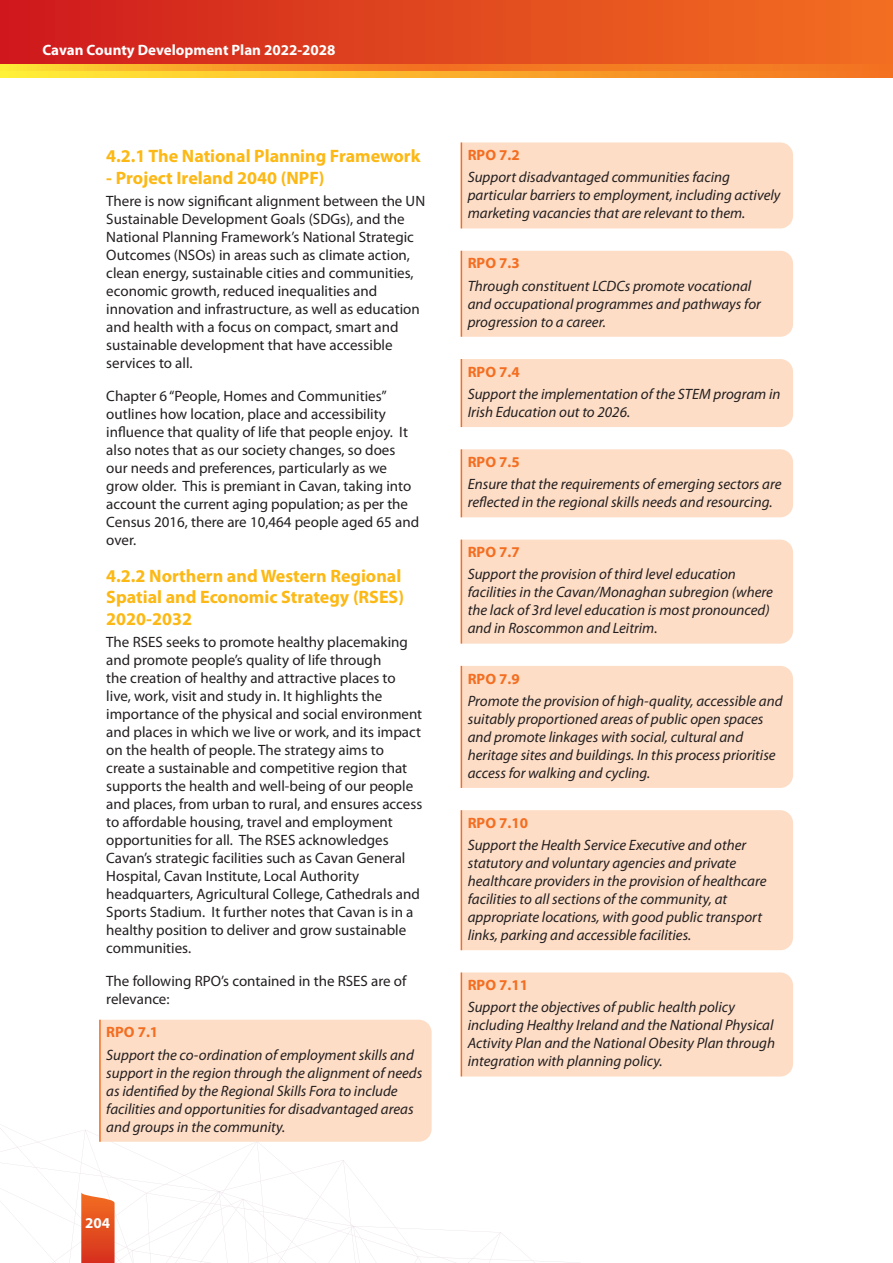
<style>
.page{position:relative;width:893px;height:1263px;background:#fff}
.page>*{position:absolute;margin:0;border:0;box-sizing:border-box;transform-origin:0 0}
.t1{font:700 18px/21.6px "Myriad Pro";color:#fcb814}
.t2{font:15px/18px "Myriad Pro";color:#231f20}
.t3{font:italic 15px/18px "Myriad Pro";color:#231f20}
.t4{font:700 15px "Myriad Pro";color:#f36e21}
.t5{font:700 15px "Myriad Pro";color:#fff}
</style>
<div class="page">
<svg style="left:0;top:1124px;width:550px;height:139px"></svg>
<div style="left:101px;top:1020px;width:331px;height:122px;background:#fdddc6"></div>
<hr style="left:99px;top:1020px;width:2px;height:122px;background:#f36e21">
<div style="left:462px;top:142px;width:331px;height:86px;background:#fdddc6"></div>
<hr style="left:461px;top:142px;width:1px;height:86px;background:#f36e21">
<div style="left:462px;top:251px;width:331px;height:86px;background:#fdddc6"></div>
<hr style="left:461px;top:251px;width:1px;height:86px;background:#f36e21">
<div style="left:462px;top:359px;width:331px;height:68px;background:#fdddc6"></div>
<hr style="left:461px;top:359px;width:1px;height:68px;background:#f36e21">
<div style="left:462px;top:449px;width:331px;height:68px;background:#fdddc6"></div>
<hr style="left:461px;top:449px;width:1px;height:68px;background:#f36e21">
<div style="left:462px;top:540px;width:331px;height:104px;background:#fdddc6"></div>
<hr style="left:461px;top:540px;width:1px;height:104px;background:#f36e21">
<div style="left:462px;top:666px;width:331px;height:122px;background:#fdddc6"></div>
<hr style="left:461px;top:666px;width:1px;height:122px;background:#f36e21">
<div style="left:462px;top:810px;width:331px;height:140px;background:#fdddc6"></div>
<hr style="left:461px;top:810px;width:1px;height:140px;background:#f36e21">
<div style="left:462px;top:972px;width:331px;height:104px;background:#fdddc6"></div>
<hr style="left:461px;top:972px;width:1px;height:104px;background:#f36e21">
<svg style="left:0;top:1181px;width:331px;height:82px"></svg>
<div style="left:0;top:0;width:893px;height:64px;background:linear-gradient(to right,#ce1b1d,#f37121)"></div>
<svg style="left:0;top:71px;width:893px;height:6px;background:#faaf2b"></svg>
<svg style="left:0;top:64px;width:893px;height:7px;background:#f58d25"></svg>
<p class="t5" style="left:43px;top:42px;width:295px">Cavan County Development Plan 2022-2028</p>
<p class="t1" style="left:106px;top:146px;width:316px">4.2.1 The National Planning Framework</p>
<p class="t1" style="left:106px;top:167px;width:220px">- Project Ireland 2040 (NPF)</p>
<p class="t2" style="left:106px;top:192px;width:320px">There is now significant alignment between the UN Sustainable Development Goals (SDGs), and the National Planning Framework’s National Strategic Outcomes (NSOs) in areas such as climate action, clean energy, sustainable cities and communities, economic growth, reduced inequalities and innovation and infrastructure, as well as education and health with a focus on compact, smart and sustainable development that have accessible services to all.</p>
<p class="t2" style="left:106px;top:387px;width:314px">Chapter 6 “People, Homes and Communities” outlines how location, place and accessibility influence that quality of life that people enjoy. It also notes that as our society changes, so does our needs and preferences, particularly as we grow older. This is premiant in Cavan, taking into account the current aging population; as per the Census 2016, there are 10,464 people aged 65 and over.</p>
<p class="t1" style="left:106px;top:565px;width:299px">4.2.2 Northern and Western Regional<br>Spatial and Economic Strategy (RSES)<br>2020-2032</p>
<p class="t2" style="left:106px;top:633px;width:317px">The RSES seeks to promote healthy placemaking and promote people’s quality of life through<br>the creation of healthy and attractive places to live, work, visit and study in. It highlights the importance of the physical and social environment and places in which we live or work, and its impact on the health of people. The strategy aims to create a sustainable and competitive region that supports the health and well-being of our people and places, from urban to rural, and ensures access to affordable housing, travel and employment opportunities for all. The RSES acknowledges Cavan’s strategic facilities such as Cavan General Hospital, Cavan Institute, Local Authority headquarters, Agricultural College, Cathedrals and Sports Stadium. It further notes that Cavan is in a healthy position to deliver and grow sustainable communities.</p>
<p class="t2" style="left:106px;top:972px;width:302px">The following RPO’s contained in the RSES are of relevance:</p>
<p class="t4" style="left:106px;top:1024px;width:53px">RPO 7.1</p>
<p class="t3" style="left:106px;top:1045px;width:318px">Support the co-ordination of employment skills and support in the region through the alignment of needs as identified by the Regional Skills Fora to include facilities and opportunities for disadvantaged areas and groups in the community.</p>
<p class="t5" style="left:85px;top:1214px;width:26px">204</p>
<p class="t4" style="left:468px;top:147px;width:53px">RPO 7.2</p>
<p class="t3" style="left:468px;top:168px;width:314px">Support disadvantaged communities facing particular barriers to employment, including actively marketing vacancies that are relevant to them.</p>
<p class="t4" style="left:468px;top:255px;width:53px">RPO 7.3</p>
<p class="t3" style="left:468px;top:276px;width:295px">Through constituent LCDCs promote vocational and occupational programmes and pathways for progression to a career.</p>
<p class="t4" style="left:468px;top:363px;width:53px">RPO 7.4</p>
<p class="t3" style="left:468px;top:385px;width:314px">Support the implementation of the STEM program in<br>Irish Education out to 2026.</p>
<p class="t4" style="left:468px;top:453px;width:53px">RPO 7.5</p>
<p class="t3" style="left:468px;top:475px;width:315px">Ensure that the requirements of emerging sectors are reflected in the regional skills needs and resourcing.</p>
<p class="t4" style="left:468px;top:544px;width:53px">RPO 7.7</p>
<p class="t3" style="left:468px;top:565px;width:307px">Support the provision of third level education facilities in the Cavan/Monaghan subregion (where the lack of 3rd level education is most pronounced) and in Roscommon and Leitrim.</p>
<p class="t4" style="left:468px;top:670px;width:53px">RPO 7.9</p>
<p class="t3" style="left:468px;top:691px;width:316px">Promote the provision of high-quality, accessible and suitably proportioned areas of public open spaces and promote linkages with social, cultural and heritage sites and buildings. In this process prioritise access for walking and cycling.</p>
<p class="t4" style="left:468px;top:814px;width:62px">RPO 7.10</p>
<p class="t3" style="left:468px;top:836px;width:300px">Support the Health Service Executive and other statutory and voluntary agencies and private healthcare providers in the provision of healthcare facilities to all sections of the community, at appropriate locations, with good public transport links, parking and accessible facilities.</p>
<p class="t4" style="left:468px;top:977px;width:62px">RPO 7.11</p>
<p class="t3" style="left:468px;top:998px;width:309px">Support the objectives of public health policy including Healthy Ireland and the National Physical Activity Plan and the National Obesity Plan through integration with planning policy.</p>
</div>
